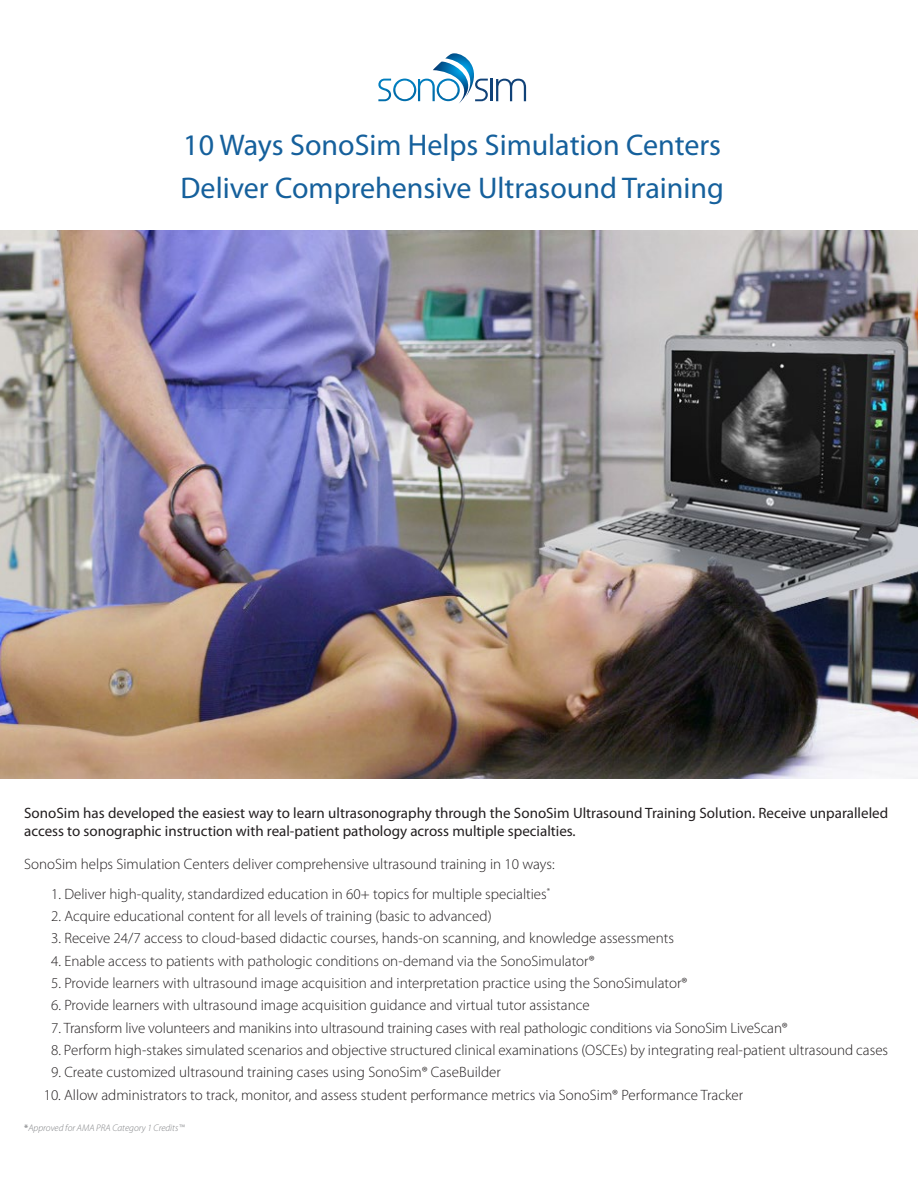
<style>
.page{position:relative;width:918px;height:1188px;background:#fff}
.page>*{position:absolute;margin:0;border:0;box-sizing:border-box;transform-origin:0 0}
.t1{font:30px/43.5px "Myriad Pro";color:#15609c}
.Paragraph_Style_1{font:300 15px "Myriad Pro";color:#231f20}
.Paragraph_Style_1-2{font:15px/18px "Myriad Pro";color:#231f20}
.Paragraph_Style_1-3{font:italic 300 9.6px "Myriad Pro";color:#808285}
.s1{font-weight:600;font-style:normal}
</style>
<div class="page">
<img style="left:0;top:230px;width:918px;height:548px">
<svg style="left:378px;top:53px;width:110px;height:50px"></svg>
<hr style="left:491px;top:79px;width:2px;height:22px;background:#104278">
<svg style="left:496px;top:79px;width:30px;height:22px"></svg>
<p class="t1" style="left:181px;top:123px;width:545px">10 Ways SonoSim Helps Simulation Centers<br>Deliver Comprehensive Ultrasound Training</p>
<p class="Paragraph_Style_1-2" style="left:24px;top:804px;width:866px">SonoSim has developed the easiest way to learn ultrasonography through the SonoSim Ultrasound Training Solution. Receive unparalleled access to sonographic instruction with real-patient pathology across multiple specialties.</p>
<p class="Paragraph_Style_1" style="left:24px;top:855px;width:532px">SonoSim helps Simulation Centers deliver comprehensive ultrasound training in 10 ways:</p>
<p class="Paragraph_Style_1" style="left:51px;top:885px;width:501px">1. Deliver high-quality, standardized education in 60+ topics for multiple specialties<sup>*</sup></p>
<p class="Paragraph_Style_1" style="left:51px;top:908px;width:442px">2. Acquire educational content for all levels of training (basic to advanced)</p>
<p class="Paragraph_Style_1" style="left:51px;top:930px;width:624px">3. Receive 24/7 access to cloud-based didactic courses, hands-on scanning, and knowledge assessments</p>
<p class="Paragraph_Style_1" style="left:51px;top:952px;width:545px">4. Enable access to patients with pathologic conditions on-demand via the SonoSimulator®</p>
<p class="Paragraph_Style_1" style="left:51px;top:975px;width:638px">5. Provide learners with ultrasound image acquisition and interpretation practice using the SonoSimulator®</p>
<p class="Paragraph_Style_1" style="left:51px;top:997px;width:540px">6. Provide learners with ultrasound image acquisition guidance and virtual tutor assistance</p>
<p class="Paragraph_Style_1" style="left:51px;top:1019px;width:738px">7. Transform live volunteers and manikins into ultrasound training cases with real pathologic conditions via SonoSim LiveScan®</p>
<p class="Paragraph_Style_1" style="left:51px;top:1042px;width:839px">8. Perform high-stakes simulated scenarios and objective structured clinical examinations (OSCEs) by integrating real-patient ultrasound cases</p>
<p class="Paragraph_Style_1" style="left:51px;top:1064px;width:451px">9. Create customized ultrasound training cases using SonoSim® CaseBuilder</p>
<p class="Paragraph_Style_1" style="left:44px;top:1086px;width:701px">10. Allow administrators to track, monitor, and assess student performance metrics via SonoSim® Performance Tracker</p>
<p class="Paragraph_Style_1-3" style="left:24px;top:1123px;width:162px"><span class="s1">*</span>Approved for AMA PRA Category 1 Credits™</p>
</div>
